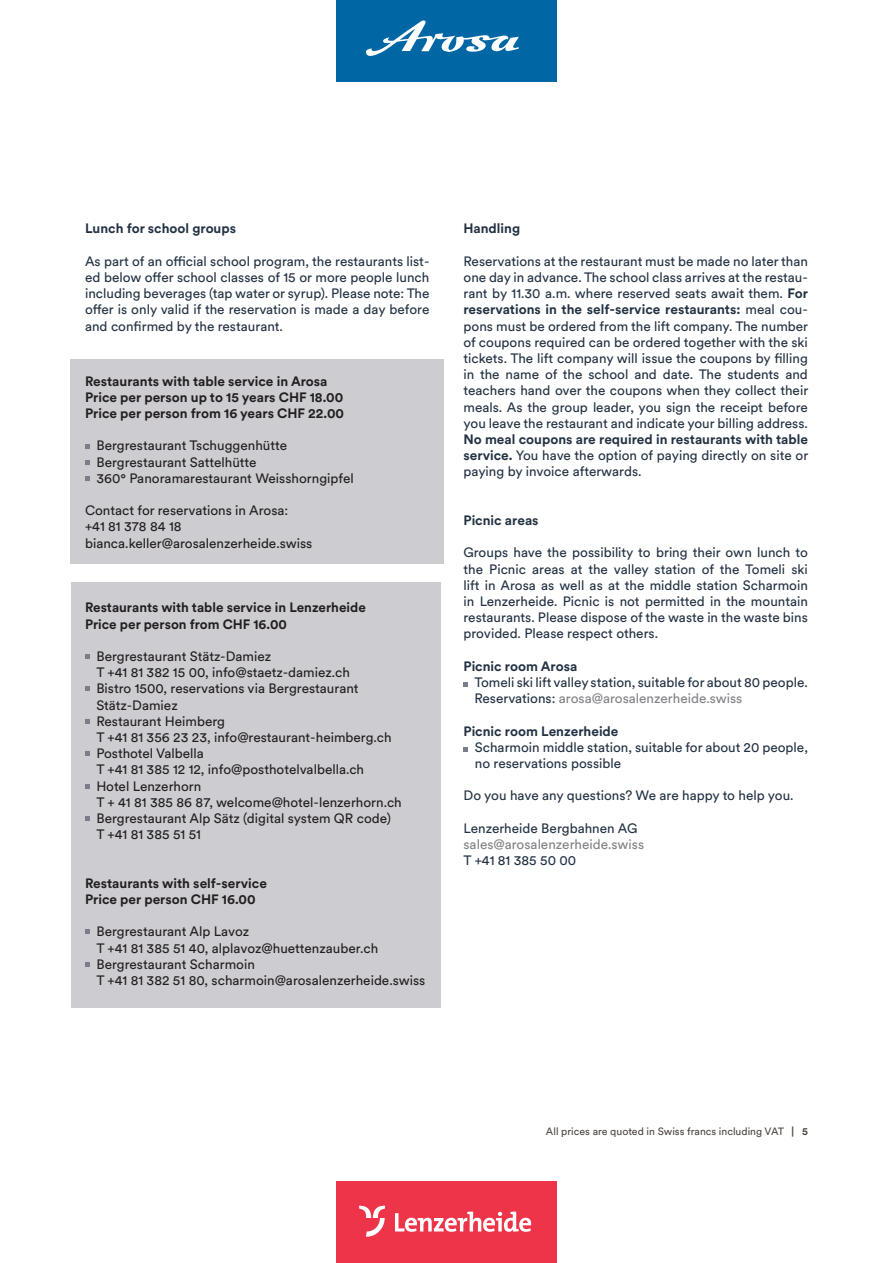
<style>
.page{position:relative;width:893px;height:1263px;background:#fff}
.page>*{position:absolute;margin:0;border:0;box-sizing:border-box;transform-origin:0 0}
.t1{font:13.5px/16.2px "Circulargraubuenden";color:#233243;text-align:justify}
.t2{font:13.5px/16.2px "Circulargraubuenden";color:#231f20}
.t3{font:700 13.5px/16.2px "Circulargraubuenden";color:#231f20}
.t4{font:700 13.5px "Circulargraubuenden";color:#233243}
.t5{font:13.5px "Circulargraubuenden";color:#808285}
.t6{font:10.5px "Circulargraubuenden";color:#4d453f}
.s1{font-weight:700}
.s2{color:#808285}
</style>
<div class="page">
<div style="left:336px;top:0;width:221px;height:81px;background:#0166a4"></div>
<svg style="left:366px;top:20px;width:153px;height:36px"></svg>
<div style="left:336px;top:1182px;width:221px;height:81px;background:#ee3449"></div>
<svg style="left:395px;top:1211px;width:136px;height:21px"></svg>
<svg style="left:359px;top:1206px;width:26px;height:31px"></svg>
<div style="left:71px;top:583px;width:370px;height:425px;background:#cdccd1"></div>
<div style="left:71px;top:359px;width:373px;height:204px;background:#cdccd1"></div>
<svg style="left:85px;top:444px;width:5px;height:5px"></svg>
<svg style="left:85px;top:460px;width:5px;height:5px"></svg>
<svg style="left:85px;top:477px;width:5px;height:4px"></svg>
<svg style="left:85px;top:654px;width:5px;height:5px"></svg>
<svg style="left:85px;top:687px;width:5px;height:4px"></svg>
<svg style="left:85px;top:719px;width:5px;height:4px"></svg>
<svg style="left:85px;top:751px;width:5px;height:5px"></svg>
<svg style="left:85px;top:784px;width:5px;height:4px"></svg>
<svg style="left:85px;top:816px;width:5px;height:5px"></svg>
<svg style="left:85px;top:930px;width:5px;height:4px"></svg>
<svg style="left:85px;top:962px;width:5px;height:4px"></svg>
<svg style="left:463px;top:682px;width:5px;height:5px"></svg>
<svg style="left:463px;top:747px;width:5px;height:5px"></svg>
<p class="t4" style="left:85px;top:219px;width:153px">Lunch for school groups</p>
<p class="t1" style="left:85px;top:252px;width:346px">As part of an official school program, the restaurants list&shy;ed below offer school classes of 15 or more people lunch including beverages (tap water or syrup). Please note: The offer is only valid if the reservation is made a day before and confirmed by the restaurant.</p>
<p class="t3" style="left:85px;top:372px;width:261px">Restaurants with table service in Arosa<br>Price per person up to 15 years CHF 18.00<br>Price per person from 16 years CHF 22.00</p>
<p class="t2" style="left:96px;top:437px;width:259px">Bergrestaurant Tschuggenhütte<br>Bergrestaurant Sattelhütte<br>360° Panoramarestaurant Weisshorngipfel</p>
<p class="t2" style="left:85px;top:502px;width:229px">Contact for reservations in Arosa:<br>+41 81 378 84 18 bianca.keller@arosalenzerheide.swiss</p>
<p class="t3" style="left:85px;top:599px;width:282px">Restaurants with table service in Lenzerheide<br>Price per person from CHF 16.00</p>
<p class="t2" style="left:96px;top:647px;width:307px">Bergrestaurant Stätz-Damiez<br>T +41 81 382 15 00, info@staetz-damiez.ch<br>Bistro 1500, reservations via Bergrestaurant Stätz-Damiez<br>Restaurant Heimberg<br>T +41 81 356 23 23, info@restaurant-heimberg.ch Posthotel Valbella<br>T +41 81 385 12 12, info@posthotelvalbella.ch<br>Hotel Lenzerhorn<br>T + 41 81 385 86 87, welcome@hotel-lenzerhorn.ch Bergrestaurant Alp Sätz (digital system QR code)<br>T +41 81 385 51 51</p>
<p class="t3" style="left:85px;top:874px;width:183px">Restaurants with self-service<br>Price per person CHF 16.00</p>
<p class="t2" style="left:96px;top:923px;width:330px">Bergrestaurant Alp Lavoz<br>T +41 81 385 51 40, alplavoz@huettenzauber.ch Bergrestaurant Scharmoin<br>T +41 81 382 51 80, scharmoin@arosalenzerheide.swiss</p>
<p class="t4" style="left:463px;top:219px;width:58px">Handling</p>
<p class="t1" style="left:463px;top:252px;width:346px">Reservations at the restaurant must be made no later than one day in advance. The school class arrives at the restau&shy;rant by 11.30 a.m. where reserved seats await them. <span class="s1">For reservations in the self-service restaurants:</span> meal cou&shy;pons must be ordered from the lift company. The number of coupons required can be ordered together with the ski tickets. The lift company will issue the coupons by filling in the name of the school and date. The students and teachers hand over the coupons when they collect their meals. As the group leader, you sign the receipt before you leave the restaurant and indicate your billing address.</p>
<p class="t1" style="left:463px;top:431px;width:346px"><span class="s1">No meal coupons are required in restaurants with table service.</span> You have the option of paying directly on site or paying by invoice afterwards.</p>
<p class="t4" style="left:463px;top:511px;width:77px">Picnic areas</p>
<p class="t1" style="left:463px;top:544px;width:346px">Groups have the possibility to bring their own lunch to the Picnic areas at the valley station of the Tomeli ski lift in Arosa as well as at the middle station Scharmoin in Lenzerheide. Picnic is not permitted in the mountain restaurants. Please dispose of the waste in the waste bins provided. Please respect others.</p>
<p class="t4" style="left:463px;top:657px;width:115px">Picnic room Arosa</p>
<p class="t1" style="left:474px;top:674px;width:335px">Tomeli ski lift valley station, suitable for about 80 people.<br>Reservations: <span class="s2">arosa@arosalenzerheide.swiss</span></p>
<p class="t4" style="left:463px;top:722px;width:156px">Picnic room Lenzerheide</p>
<p class="t1" style="left:475px;top:738px;width:335px">Scharmoin middle station, suitable for about 20 people, no reservations possible</p>
<p class="t1" style="left:463px;top:787px;width:332px">Do you have any questions? We are happy to help you.</p>
<p class="t1" style="left:463px;top:819px;width:175px">Lenzerheide Bergbahnen AG</p>
<p class="t5" style="left:463px;top:835px;width:182px">sales@arosalenzerheide.swiss</p>
<p class="t1" style="left:463px;top:852px;width:114px">T +41 81 385 50 00</p>
<p class="t6" style="left:546px;top:1124px;width:263px">All prices are quoted in Swiss francs including VAT <span class="s1">| 5</span></p>
</div>
